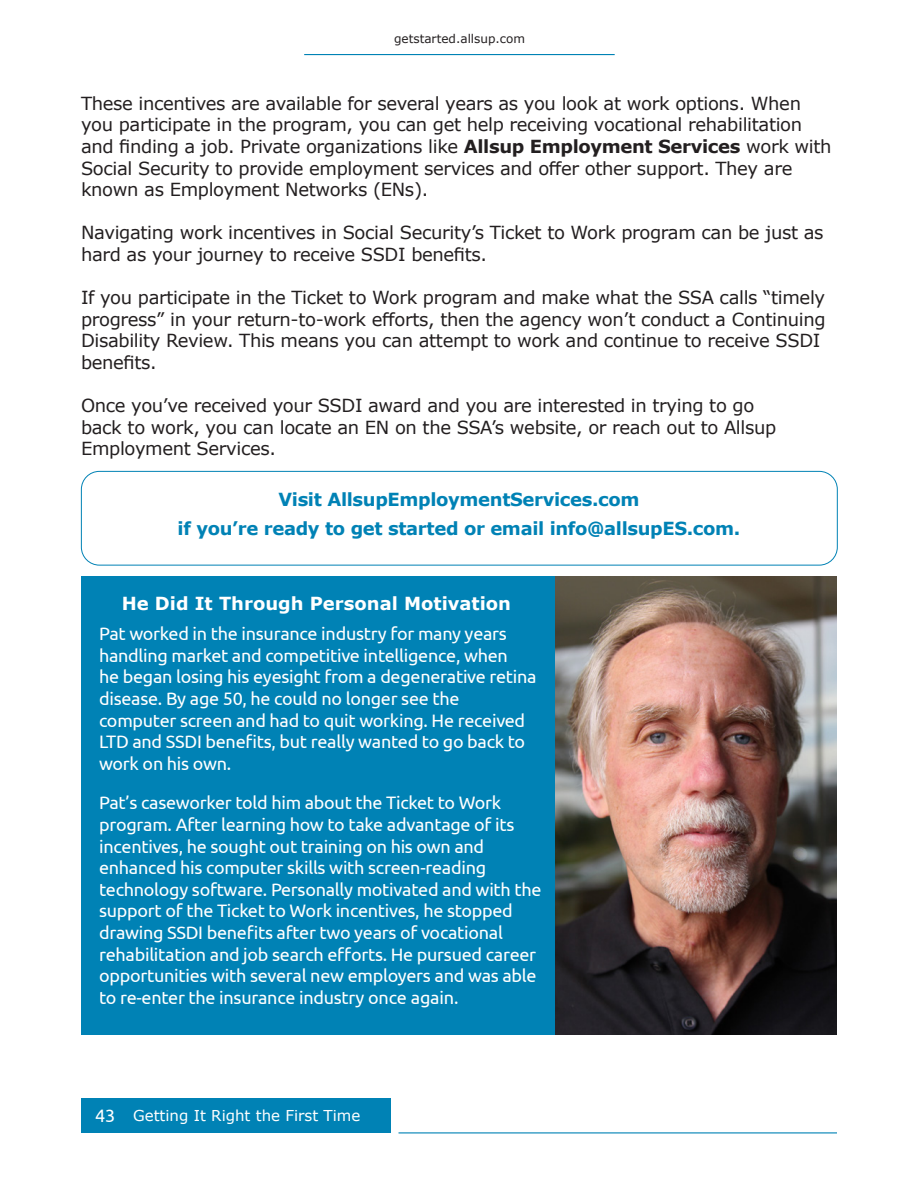
<style>
.page{position:relative;width:918px;height:1188px;background:#fff}
.page>*{position:absolute;margin:0;border:0;box-sizing:border-box;transform-origin:0 0}
.t1{font:18px/21.6px "Verdana";letter-spacing:-.02em;color:#231f20}
.t2{font:18px/21.6px "Ubuntu";letter-spacing:-.015em;color:#fff}
.t3{font:700 18px/28.5px "Verdana";letter-spacing:-.02em;color:#0082b5;text-align:center}
.t4{font:700 18px "Verdana";color:#fff}
.Title_normal{font:15px "Verdana";color:#fff}
.Title_normal-2{font:12px "Verdana";color:#231f20}
.s1{font-weight:700}
</style>
<div class="page">
<img style="left:554px;top:576px;width:283px;height:459px">
<div style="left:81px;top:576px;width:473px;height:459px;background:#0082b5"></div>
<div style="left:81px;top:1098px;width:310px;height:35px;background:#0082b5"></div>
<hr style="left:399px;top:1132px;width:438px;height:1px;background:#0082b5">
<hr style="left:304px;top:54px;width:311px;height:1px;background:#0082b5">
<div style="left:81px;top:471px;width:757px;height:95px;border:1px solid #0082b5;border-radius:18px"></div>
<p class="Title_normal-2" style="left:394px;top:30px;width:132px">getstarted.allsup.com</p>
<p class="t1" style="left:81px;top:92px;width:752px">These incentives are available for several years as you look at work options. When you participate in the program, you can get help receiving vocational rehabilitation and finding a job. Private organizations like <span class="s1">Allsup Employment Services</span> work with Social Security to provide employment services and offer other support. They are known as Employment Networks (ENs).</p>
<p class="t1" style="left:81px;top:222px;width:744px">Navigating work incentives in Social Security’s Ticket to Work program can be just as hard as your journey to receive SSDI benefits.</p>
<p class="t1" style="left:81px;top:287px;width:746px">If you participate in the Ticket to Work program and make what the SSA calls “timely progress” in your return-to-work efforts, then the agency won’t conduct a Continuing Disability Review. This means you can attempt to work and continue to receive SSDI benefits.</p>
<p class="t1" style="left:81px;top:395px;width:697px">Once you’ve received your SSDI award and you are interested in trying to go back to work, you can locate an EN on the SSA’s website, or reach out to Allsup<br>Employment Services.</p>
<p class="t3" style="left:178px;top:485px;width:564px">Visit AllsupEmploymentServices.com<br>if you’re ready to get started or email info@allsupES.com.</p>
<p class="t4" style="left:122px;top:591px;width:391px">He Did It Through Personal Motivation</p>
<p class="t2" style="left:99px;top:622px;width:439px">Pat worked in the insurance industry for many years handling market and competitive intelligence, when<br>he began losing his eyesight from a degenerative retina disease. By age 50, he could no longer see the computer screen and had to quit working. He received LTD and SSDI benefits, but really wanted to go back to work on his own.</p>
<p class="t2" style="left:99px;top:792px;width:444px">Pat’s caseworker told him about the Ticket to Work program. After learning how to take advantage of its incentives, he sought out training on his own and enhanced his computer skills with screen-reading technology software. Personally motivated and with the support of the Ticket to Work incentives, he stopped drawing SSDI benefits after two years of vocational rehabilitation and job search efforts. He pursued career opportunities with several new employers and was able to re-enter the insurance industry once again.</p>
<p class="t2" style="left:95px;top:1104px;width:22px">43</p>
<p class="Title_normal" style="left:133px;top:1105px;width:229px">Getting It Right the First Time</p>
</div>
